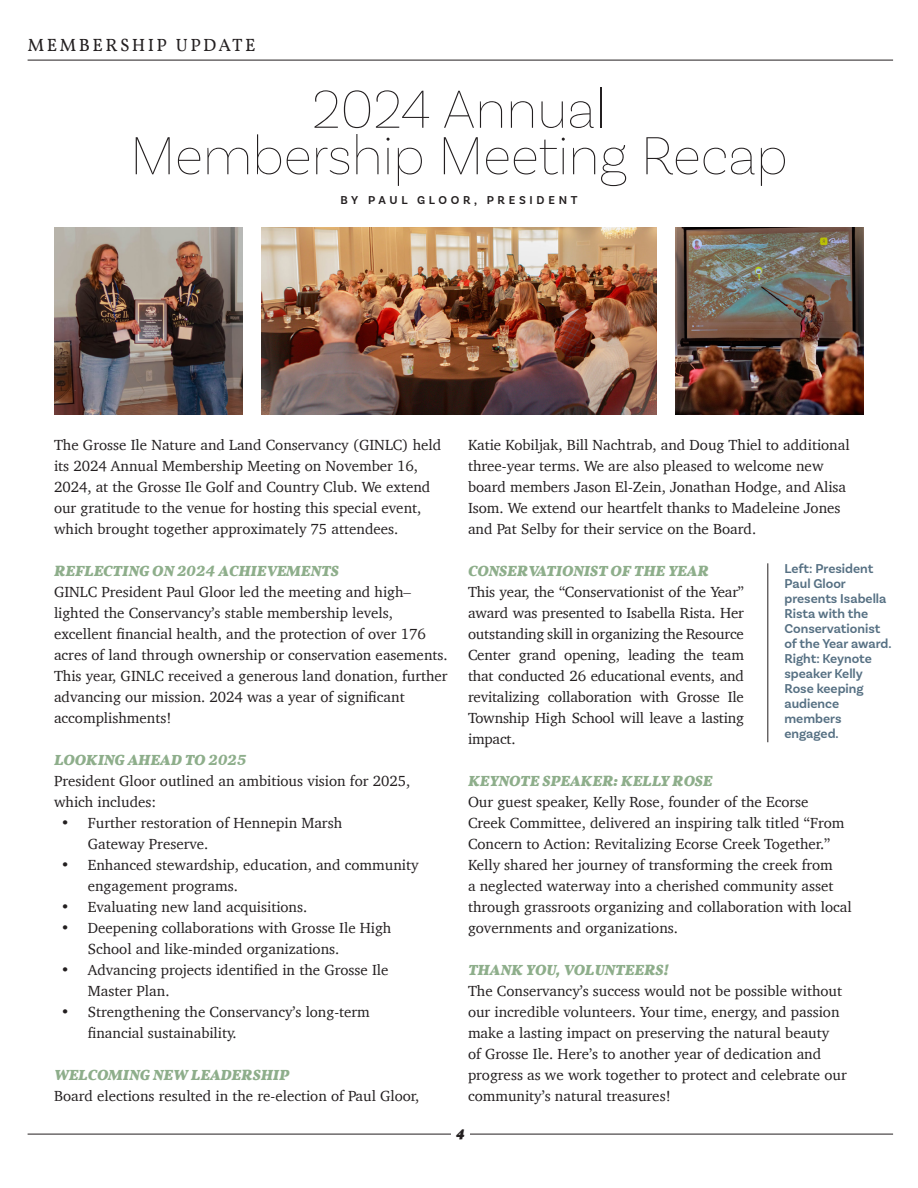
<style>
.page{position:relative;width:918px;height:1188px;background:#fff}
.page>*{position:absolute;margin:0;border:0;box-sizing:border-box;transform-origin:0 0}
.t1{font:100 57px "Basic Sans";letter-spacing:-.02em;color:#231f20}
.t2{font:18px "Vollkorn";letter-spacing:.13em;color:#231f20}
.t3{font:15px/21px "Charter";color:#231f20}
.t4{font:italic 700 15px "Vollkorn";color:#8eae8b}
.t5{font:italic 700 15px "Vollkorn";color:#231f20}
.t6{font:600 13.5px/15px "Basic Sans";color:#567083}
.t7{font:600 12px "Basic Sans";letter-spacing:.31em;color:#231f20}
.s1{font-family:"Charter";font-weight:900}
</style>
<div class="page">
<hr style="left:28px;top:60px;width:865px;height:1px;background:#231f20">
<hr style="left:28px;top:1134px;width:865px;height:1px;background:#231f20">
<div style="left:451px;top:1126px;width:19px;height:21px;background:#fff"></div>
<img style="left:675px;top:228px;width:189px;height:186px">
<img style="left:54px;top:228px;width:189px;height:186px">
<img style="left:261px;top:228px;width:396px;height:186px">
<hr style="left:768px;top:563px;width:1px;height:179px;background:#231f20">
<p class="t2" style="left:28px;top:34px;width:229px">MEMBERSHIP UPDATE</p>
<p class="t1" style="left:311px;top:75px;width:297px">2024 Annual</p>
<p class="t1" style="left:130px;top:122px;width:660px">Membership Meeting Recap</p>
<p class="t7" style="left:340px;top:193px;width:239px">BY PAUL GLOOR, PRESIDENT</p>
<p class="t3" style="left:54px;top:434px;width:389px">The Grosse Ile Nature and Land Conservancy (GINLC) held its 2024 Annual Membership Meeting on November 16, 2024, at the Grosse Ile Golf and Country Club. We extend our gratitude to the venue for hosting this special event, which brought together approximately 75 attendees.</p>
<p class="t4" style="left:54px;top:562px;width:286px">REFLECTING ON <span class="s1">2024</span> ACHIEVEMENTS</p>
<p class="t3" style="left:54px;top:581px;width:395px">GINLC President Paul Gloor led the meeting and high– lighted the Conservancy’s stable membership levels, excellent financial health, and the protection of over 176 acres of land through ownership or conservation easements.<br>This year, GINLC received a generous land donation, further advancing our mission. 2024 was a year of significant accomplishments!</p>
<p class="t4" style="left:54px;top:751px;width:194px">LOOKING AHEAD TO <span class="s1">2025</span></p>
<p class="t3" style="left:54px;top:770px;width:358px">President Gloor outlined an ambitious vision for 2025, which includes:</p>
<p class="t3" style="left:88px;top:812px;width:256px;text-indent:-27px">• Further restoration of Hennepin Marsh<br>Gateway Preserve.</p>
<p class="t3" style="left:88px;top:854px;width:332px;text-indent:-27px">• Enhanced stewardship, education, and community engagement programs.</p>
<p class="t3" style="left:61px;top:896px;width:248px">• Evaluating new land acquisitions.</p>
<p class="t3" style="left:88px;top:917px;width:305px;text-indent:-27px">• Deepening collaborations with Grosse Ile High<br>School and like-minded organizations.</p>
<p class="t3" style="left:88px;top:959px;width:302px;text-indent:-27px">• Advancing projects identified in the Grosse Ile<br>Master Plan.</p>
<p class="t3" style="left:88px;top:1001px;width:284px;text-indent:-27px">• Strengthening the Conservancy’s long-term financial sustainability.</p>
<p class="t4" style="left:54px;top:1066px;width:237px">WELCOMING NEW LEADERSHIP</p>
<p class="t3" style="left:54px;top:1085px;width:367px">Board elections resulted in the re-election of Paul Gloor,</p>
<p class="t3" style="left:468px;top:434px;width:383px">Katie Kobiljak, Bill Nachtrab, and Doug Thiel to additional three-year terms. We are also pleased to welcome new board members Jason El-Zein, Jonathan Hodge, and Alisa Isom. We extend our heartfelt thanks to Madeleine Jones and Pat Selby for their service on the Board.</p>
<p class="t4" style="left:468px;top:562px;width:243px">CONSERVATIONIST OF THE YEAR</p>
<p class="t3" style="left:468px;top:581px;width:278px;text-align:justify">This year, the “Conservationist of the Year” award was presented to Isabella Rista. Her outstanding skill in organizing the Resource Center grand opening, leading the team that conducted 26 educational events, and revitalizing collaboration with Grosse Ile Township High School will leave a lasting impact.</p>
<p class="t4" style="left:468px;top:772px;width:246px">KEYNOTE SPEAKER: KELLY ROSE</p>
<p class="t3" style="left:468px;top:791px;width:385px">Our guest speaker, Kelly Rose, founder of the Ecorse<br>Creek Committee, delivered an inspiring talk titled “From Concern to Action: Revitalizing Ecorse Creek Together.” Kelly shared her journey of transforming the creek from<br>a neglected waterway into a cherished community asset through grassroots organizing and collaboration with local governments and organizations.</p>
<p class="t4" style="left:468px;top:961px;width:202px">THANK YOU, VOLUNTEERS!</p>
<p class="t3" style="left:468px;top:980px;width:380px">The Conservancy’s success would not be possible without our incredible volunteers. Your time, energy, and passion make a lasting impact on preserving the natural beauty<br>of Grosse Ile. Here’s to another year of dedication and progress as we work together to protect and celebrate our community’s natural treasures!</p>
<p class="t6" style="left:784px;top:562px;width:109px">Left: President<br>Paul Gloor presents Isabella<br>Rista with the<br>Conservationist of the Year award.<br>Right: Keynote speaker Kelly<br>Rose keeping audience members engaged.</p>
<p class="t5" style="left:456px;top:1123px;width:10px">4</p>
</div>
